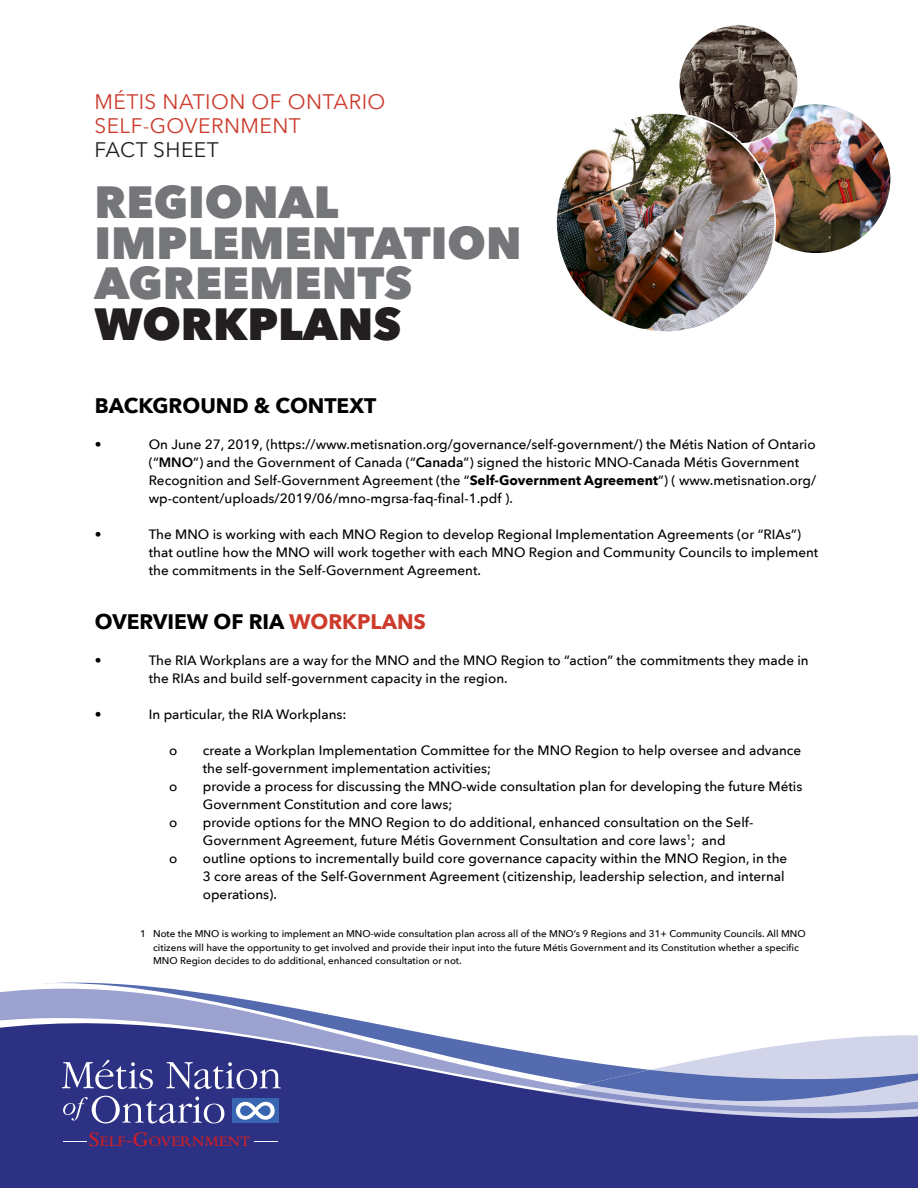
<style>
.page{position:relative;width:918px;height:1188px;background:#fff}
.page>*{position:absolute;margin:0;border:0;box-sizing:border-box;transform-origin:0 0}
.body{font:800 45px "Avenir Next";color:#757679}
.body-2{font:800 45px "Avenir Next";color:#231f20}
.body-3{font:700 21px "Avenir Next";color:#000}
.body-4{font:21px "Avenir Next";letter-spacing:.02em;color:#cc3b2c}
.body-5{font:21px "Avenir Next";letter-spacing:.02em;color:#231f20}
.t1{font:600 15px "Bembo";letter-spacing:.01em;color:#cb1f26}
.body-6{font:500 13.5px/18px "Avenir Next";color:#000}
.body-7{font:500 9.75px/13.5px "Avenir Next";color:#000}
.s1{font-weight:600}
.s2{font-weight:700}
.s3{color:#cc3b2c}
.s4{font-size:21.45px}
.s5{font-weight:400;font-size:21.45px}
</style>
<div class="page">
<svg style="left:44px;top:983px;width:128px;height:6px"></svg>
<svg style="left:3px;top:989px;width:192px;height:3px"></svg>
<svg style="left:0;top:992px;width:918px;height:196px;fill:#2d3184"></svg>
<svg style="left:62px;top:1060px;width:219px;height:29px;background:#595c9e"></svg>
<svg style="left:63px;top:1096px;width:161px;height:27px;background:#585c9d"></svg>
<div style="left:232px;top:1098px;width:46px;height:25px;background:#3866b1"></div>
<svg style="left:236px;top:1102px;width:39px;height:18px"></svg>
<svg style="left:64px;top:1141px;width:23px;height:1px"></svg>
<svg style="left:254px;top:1141px;width:24px;height:1px"></svg>
<img style="left:747px;top:106px;width:142px;height:145px">
<img style="left:679px;top:25px;width:119px;height:119px;border-radius:60px">
<img style="left:556px;top:113px;width:219px;height:219px;border-radius:110px">
<p class="body-4" style="left:94px;top:84px;width:292px">MÉTIS NATION OF ONTARIO</p>
<p class="body-4" style="left:94px;top:108px;width:208px">SELF-GOVERNMENT</p>
<p class="body-5" style="left:94px;top:132px;width:126px">FACT SHEET</p>
<p class="body" style="left:94px;top:175px;width:245px">REGIONAL</p>
<p class="body" style="left:94px;top:215px;width:429px">IMPLEMENTATION</p>
<p class="body" style="left:94px;top:256px;width:319px">AGREEMENTS</p>
<p class="body-2" style="left:94px;top:296px;width:308px">WORKPLANS</p>
<p class="body-3" style="left:95px;top:387px;width:283px">BACKGROUND &amp; CONTEXT</p>
<p class="body-6" style="left:95px;top:434px;width:8px">•</p>
<p class="body-6" style="left:149px;top:434px;width:669px">On June 27, 2019, (https://www.metisnation.org/governance/self-government/) the Métis Nation of Ontario (“<span class="s1">MNO</span>”) and the Government of Canada (“<span class="s1">Canada</span>”) signed the historic MNO-Canada Métis Government Recognition and Self-Government Agreement (the “<span class="s2">Self-Government Agreement</span>”) ( www.metisnation.org/ wp-content/uploads/2019/06/mno-mgrsa-faq-final-1.pdf ).</p>
<p class="body-6" style="left:95px;top:524px;width:8px">•</p>
<p class="body-6" style="left:149px;top:524px;width:671px">The MNO is working with each MNO Region to develop Regional Implementation Agreements (or “RIAs”) that outline how the MNO will work together with each MNO Region and Community Councils to implement the commitments in the Self-Government Agreement.</p>
<p class="body-3" style="left:95px;top:603px;width:333px">OVERVIEW OF RIA <span class="s3">WORKPLANS</span></p>
<p class="body-6" style="left:95px;top:650px;width:8px">•</p>
<p class="body-6" style="left:149px;top:650px;width:661px">The RIA Workplans are a way for the MNO and the MNO Region to “action” the commitments they made in the RIAs and build self-government capacity in the region.</p>
<p class="body-6" style="left:95px;top:704px;width:8px">•</p>
<p class="body-6" style="left:149px;top:704px;width:199px">In particular, the RIA Workplans:</p>
<p class="body-6" style="left:169px;top:740px;width:10px">o</p>
<p class="body-6" style="left:203px;top:740px;width:600px">create a Workplan Implementation Committee for the MNO Region to help oversee and advance the self-government implementation activities;</p>
<p class="body-6" style="left:169px;top:776px;width:10px">o</p>
<p class="body-6" style="left:203px;top:776px;width:601px">provide a process for discussing the MNO-wide consultation plan for developing the future Métis<br>Government Constitution and core laws;</p>
<p class="body-6" style="left:169px;top:812px;width:10px">o</p>
<p class="body-6" style="left:203px;top:812px;width:552px">provide options for the MNO Region to do additional, enhanced consultation on the Self-<br>Government Agreement, future Métis Government Consultation and core laws<sup>1</sup>; and</p>
<p class="body-6" style="left:169px;top:848px;width:10px">o</p>
<p class="body-6" style="left:203px;top:848px;width:586px">outline options to incrementally build core governance capacity within the MNO Region, in the<br>3 core areas of the Self-Government Agreement (citizenship, leadership selection, and internal operations).</p>
<p class="body-7" style="left:153px;top:927px;width:654px;text-indent:-13px">1 Note the MNO is working to implement an MNO-wide consultation plan across all of the MNO’s 9 Regions and 31+ Community Councils. All MNO citizens will have the opportunity to get involved and provide their input into the future Métis Government and its Constitution whether a specific<br>MNO Region decides to do additional, enhanced consultation or not.</p>
<p class="t1" style="left:89px;top:1133px;width:164px"><span class="s4">S</span>ELF<span class="s5">-</span><span class="s4">G</span>OVERNMENT</p>
</div>
